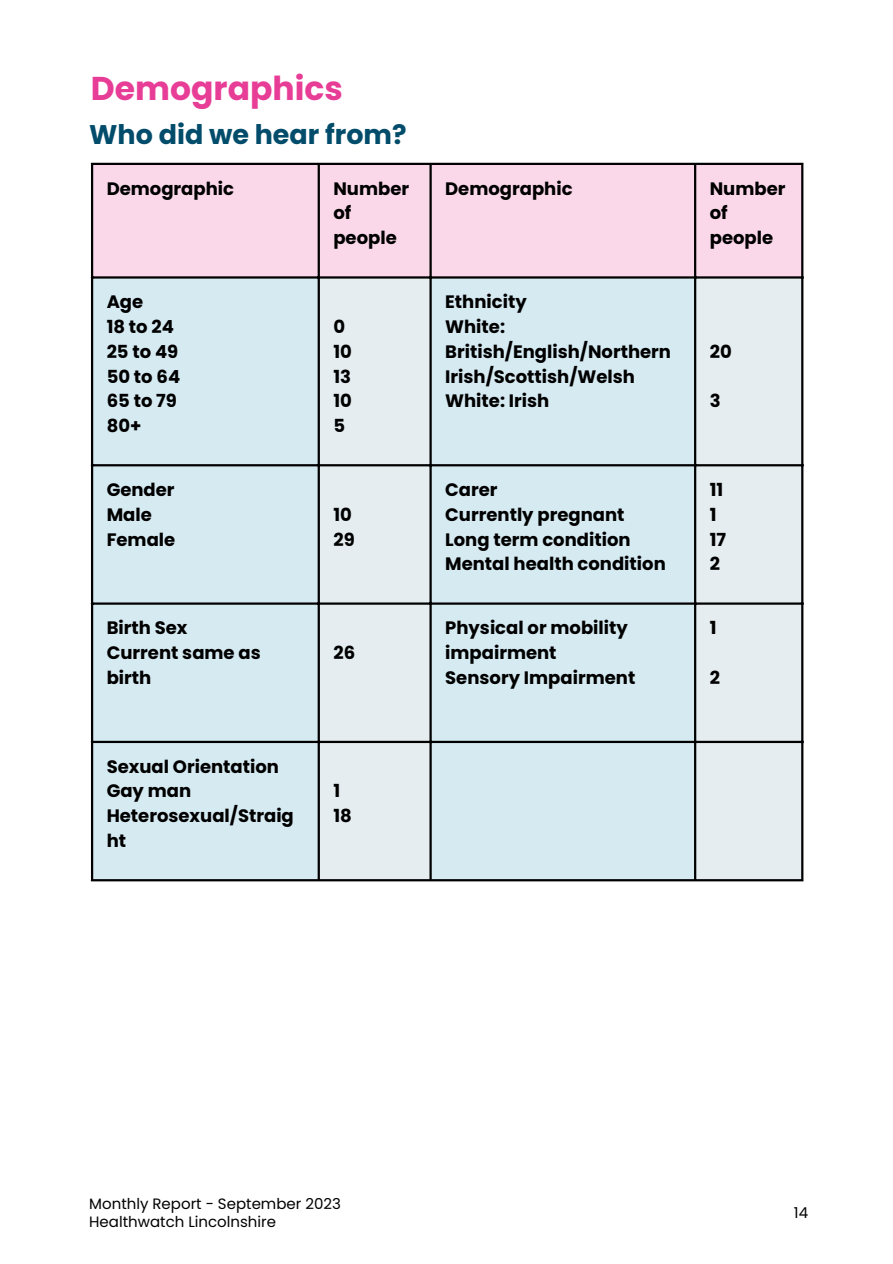
<style>
.page{position:relative;width:893px;height:1264px;background:#fff}
.page>*{position:absolute;margin:0;border:0;box-sizing:border-box;transform-origin:0 0}
.t1{font:700 33px "Poppins";color:#e73d96}
.t2{font:700 27px "Poppins";color:#024c6b}
.t3{font:700 18px/24.8px "Poppins";color:#000}
.t4{font:15px "Poppins";color:#000}
</style>
<div class="page">
<div style="left:93px;top:165px;width:708px;height:111px;background:#fad8ea"></div>
<div style="left:93px;top:278px;width:224px;height:601px;background:#d6eaf2"></div>
<svg style="left:320px;top:278px;width:481px;height:601px;background:#dbeaef"></svg>
<hr style="left:91px;top:165px;width:2px;height:714px;background:#000">
<hr style="left:317px;top:165px;width:3px;height:714px;background:#000">
<hr style="left:429px;top:165px;width:2px;height:714px;background:#000">
<hr style="left:694px;top:165px;width:2px;height:714px;background:#000">
<hr style="left:801px;top:165px;width:2px;height:714px;background:#000">
<hr style="left:91px;top:163px;width:712px;height:2px;background:#000">
<hr style="left:91px;top:276px;width:712px;height:2px;background:#000">
<hr style="left:91px;top:464px;width:712px;height:2px;background:#000">
<hr style="left:91px;top:602px;width:712px;height:2px;background:#000">
<hr style="left:91px;top:740px;width:712px;height:3px;background:#000">
<hr style="left:91px;top:879px;width:712px;height:2px;background:#000">
<p class="t1" style="left:91px;top:65px;width:253px">Demographics</p>
<p class="t2" style="left:89px;top:116px;width:319px">Who did we hear from?</p>
<p class="t3" style="left:107px;top:176px;width:129px">Demographic</p>
<p class="t3" style="left:333px;top:176px;width:77px">Number of people</p>
<p class="t3" style="left:445px;top:176px;width:129px">Demographic</p>
<p class="t3" style="left:709px;top:176px;width:77px">Number of people</p>
<p class="t3" style="left:107px;top:289px;width:38px">Age</p>
<p class="t3" style="left:107px;top:314px;width:69px">18 to 24</p>
<p class="t3" style="left:107px;top:339px;width:73px">25 to 49</p>
<p class="t3" style="left:107px;top:364px;width:75px">50 to 64</p>
<p class="t3" style="left:107px;top:388px;width:72px">65 to 79</p>
<p class="t3" style="left:107px;top:413px;width:36px">80+</p>
<p class="t3" style="left:107px;top:477px;width:69px">Gender</p>
<p class="t3" style="left:107px;top:502px;width:47px">Male</p>
<p class="t3" style="left:107px;top:527px;width:70px">Female</p>
<p class="t3" style="left:333px;top:314px;width:13px">0</p>
<p class="t3" style="left:333px;top:339px;width:20px">10</p>
<p class="t3" style="left:333px;top:364px;width:19px">13</p>
<p class="t3" style="left:333px;top:388px;width:20px">10</p>
<p class="t3" style="left:333px;top:413px;width:13px">5</p>
<p class="t3" style="left:333px;top:502px;width:20px">10</p>
<p class="t3" style="left:333px;top:527px;width:23px">29</p>
<p class="t3" style="left:107px;top:615px;width:82px">Birth Sex</p>
<p class="t3" style="left:107px;top:640px;width:155px">Current same as birth</p>
<p class="t3" style="left:333px;top:640px;width:23px">26</p>
<p class="t3" style="left:107px;top:754px;width:174px">Sexual Orientation</p>
<p class="t3" style="left:107px;top:778px;width:86px">Gay man</p>
<p class="t3" style="left:107px;top:803px;width:189px">Heterosexual/Straig ht</p>
<p class="t3" style="left:333px;top:778px;width:8px">1</p>
<p class="t3" style="left:333px;top:803px;width:20px">18</p>
<p class="t3" style="left:445px;top:289px;width:83px">Ethnicity</p>
<p class="t3" style="left:445px;top:314px;width:227px">White:<br>British/English/Northern<br>Irish/Scottish/Welsh</p>
<p class="t3" style="left:445px;top:388px;width:106px">White: Irish</p>
<p class="t3" style="left:445px;top:477px;width:54px">Carer</p>
<p class="t3" style="left:445px;top:502px;width:181px">Currently pregnant</p>
<p class="t3" style="left:445px;top:527px;width:187px">Long term condition</p>
<p class="t3" style="left:445px;top:551px;width:222px">Mental health condition</p>
<p class="t3" style="left:445px;top:615px;width:184px">Physical or mobility impairment</p>
<p class="t3" style="left:445px;top:665px;width:191px">Sensory Impairment</p>
<p class="t3" style="left:709px;top:339px;width:23px">20</p>
<p class="t3" style="left:709px;top:388px;width:12px">3</p>
<p class="t3" style="left:709px;top:477px;width:15px">11</p>
<p class="t3" style="left:709px;top:502px;width:8px">1</p>
<p class="t3" style="left:709px;top:527px;width:18px">17</p>
<p class="t3" style="left:709px;top:551px;width:12px">2</p>
<p class="t3" style="left:709px;top:615px;width:8px">1</p>
<p class="t3" style="left:709px;top:665px;width:12px">2</p>
<p class="t4" style="left:89px;top:1193px;width:253px">Monthly Report - September 2023</p>
<p class="t4" style="left:89px;top:1211px;width:188px">Healthwatch Lincolnshire</p>
<p class="t4" style="left:793px;top:1202px;width:16px">14</p>
</div>
